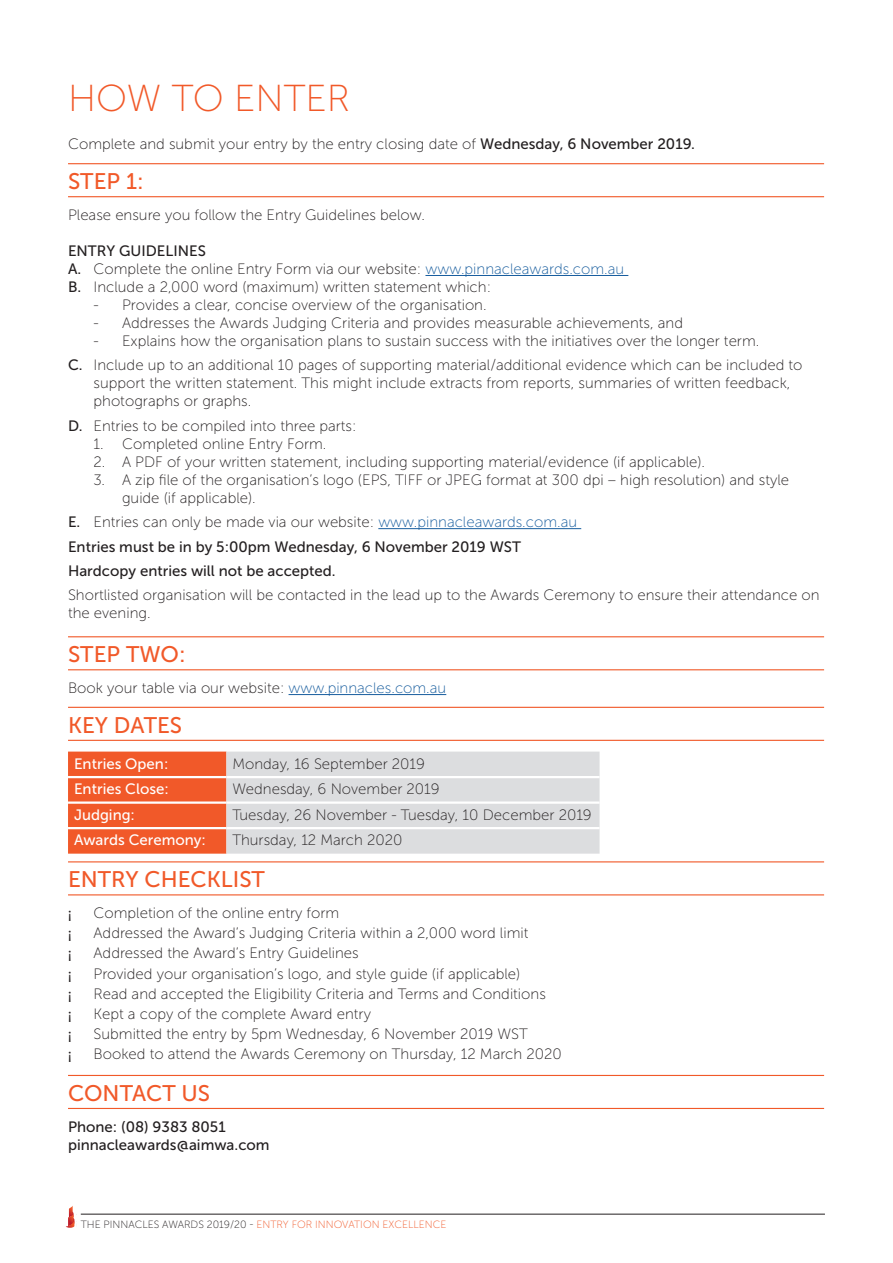
<style>
.page{position:relative;width:893px;height:1263px;background:#fff}
.page>*{position:absolute;margin:0;border:0;box-sizing:border-box;transform-origin:0 0}
.Main_heading_style{font:37.5px "Museo Sans 100";color:#f15929}
.Sub_Headings{font:22.5px "Museo Sans 500";color:#f15929}
.Main_body_copy{font:15px/18px "Museo Sans 100";color:#231f20}
.Main_body_copy-2{font:15px "Museo Sans 500";color:#231f20}
.Main_body_copy-3{font:15px "Museo Sans 500";color:#fff}
.t1{font:15px "Myriad Pro";color:#231f20}
.t2{font:10.5px "Museo Sans 100";color:#f15929}
.s1{font-family:"Museo Sans 500"}
.s2{color:#175d9e}
.s3{color:#231f20}
</style>
<div class="page">
<svg style="left:66px;top:1206px;width:8px;height:22px"></svg>
<hr style="left:81px;top:1214px;width:744px;height:1px;background:#231f20">
<hr style="left:68px;top:196px;width:756px;height:1px;background:#f15929">
<hr style="left:425px;top:275px;width:203px;height:1px;background:#175d9e">
<hr style="left:378px;top:528px;width:203px;height:1px;background:#175d9e">
<hr style="left:68px;top:669px;width:756px;height:1px;background:#f15929">
<hr style="left:289px;top:694px;width:157px;height:1px;background:#175d9e">
<hr style="left:68px;top:740px;width:756px;height:1px;background:#f15929">
<hr style="left:68px;top:894px;width:756px;height:1px;background:#f15929">
<hr style="left:68px;top:1108px;width:756px;height:1px;background:#f15929">
<hr style="left:68px;top:163px;width:756px;height:1px;background:#f15929">
<hr style="left:68px;top:636px;width:756px;height:1px;background:#f15929">
<hr style="left:68px;top:707px;width:756px;height:1px;background:#f15929">
<svg style="left:68px;top:751px;width:532px;height:103px;background:#e2b6a9"></svg>
<hr style="left:68px;top:776px;width:158px;height:2px;background:#fff">
<hr style="left:226px;top:776px;width:374px;height:2px;background:#fff">
<hr style="left:68px;top:801px;width:158px;height:3px;background:#fff">
<hr style="left:226px;top:801px;width:374px;height:3px;background:#fff">
<hr style="left:68px;top:827px;width:158px;height:2px;background:#fff">
<hr style="left:226px;top:827px;width:374px;height:2px;background:#fff">
<hr style="left:68px;top:861px;width:756px;height:1px;background:#f15929">
<hr style="left:68px;top:1075px;width:756px;height:1px;background:#f15929">
<p class="Main_heading_style" style="left:68px;top:78px;width:284px">HOW TO ENTER</p>
<p class="Main_body_copy" style="left:68px;top:135px;width:628px">Complete and submit your entry by the entry closing date of <span class="s1">Wednesday, 6 November 2019.</span></p>
<p class="Sub_Headings" style="left:68px;top:169px;width:77px">STEP 1:</p>
<p class="Main_body_copy" style="left:68px;top:206px;width:358px">Please ensure you follow the Entry Guidelines below.</p>
<p class="Main_body_copy-2" style="left:68px;top:243px;width:139px">ENTRY GUIDELINES</p>
<p class="Main_body_copy" style="left:68px;top:260px;width:558px"><span class="s1">A.</span> Complete the online Entry Form via our website: <span class="s2">www.pinnacleawards.com.au<br></span><span class="s1">B.</span> Include a 2,000 word (maximum) written statement which:</p>
<p class="Main_body_copy" style="left:94px;top:296px;width:395px">- Provides a clear, concise overview of the organisation.</p>
<p class="Main_body_copy" style="left:94px;top:314px;width:591px">- Addresses the Awards Judging Criteria and provides measurable achievements, and</p>
<p class="Main_body_copy" style="left:94px;top:332px;width:667px">- Explains how the organisation plans to sustain success with the initiatives over the longer term.</p>
<p class="Main_body_copy" style="left:94px;top:356px;width:710px;text-indent:-26px"><span class="s1">C.</span> Include up to an additional 10 pages of supporting material/additional evidence which can be included to support the written statement. This might include extracts from reports, summaries of written feedback, photographs or graphs.</p>
<p class="Main_body_copy" style="left:68px;top:417px;width:290px"><span class="s1">D.</span> Entries to be compiled into three parts:</p>
<p class="Main_body_copy" style="left:94px;top:435px;width:234px">1. Completed online Entry Form.</p>
<p class="Main_body_copy" style="left:94px;top:453px;width:613px">2. A PDF of your written statement, including supporting material/evidence (if applicable).</p>
<p class="Main_body_copy" style="left:122px;top:471px;width:669px;text-indent:-28px">3. A zip file of the organisation’s logo (EPS, TIFF or JPEG format at 300 dpi – high resolution) and style guide (if applicable).</p>
<p class="Main_body_copy" style="left:68px;top:513px;width:511px"><span class="s1">E.</span> Entries can only be made via our website: <span class="s2">www.pinnacleawards.com.au</span></p>
<p class="Main_body_copy-2" style="left:68px;top:538px;width:454px">Entries must be in by 5:00pm Wednesday, 6 November 2019 WST</p>
<p class="Main_body_copy-2" style="left:68px;top:562px;width:269px">Hardcopy entries will not be accepted.</p>
<p class="Main_body_copy" style="left:68px;top:586px;width:753px">Shortlisted organisation will be contacted in the lead up to the Awards Ceremony to ensure their attendance on the evening.</p>
<p class="Sub_Headings" style="left:68px;top:642px;width:119px">STEP TWO:</p>
<p class="Main_body_copy" style="left:68px;top:679px;width:380px">Book your table via our website: <span class="s2">www.pinnacles.com.au</span></p>
<p class="Sub_Headings" style="left:68px;top:713px;width:116px">KEY DATES</p>
<p class="Main_body_copy-3" style="left:74px;top:755px;width:96px">Entries Open:</p>
<p class="Main_body_copy" style="left:232px;top:755px;width:194px">Monday, 16 September 2019</p>
<p class="Main_body_copy-3" style="left:74px;top:781px;width:96px">Entries Close:</p>
<p class="Main_body_copy" style="left:232px;top:780px;width:209px">Wednesday, 6 November 2019</p>
<p class="Main_body_copy-3" style="left:74px;top:806px;width:62px">Judging:</p>
<p class="Main_body_copy" style="left:232px;top:806px;width:361px">Tuesday, 26 November - Tuesday, 10 December 2019</p>
<p class="Main_body_copy-3" style="left:74px;top:832px;width:133px">Awards Ceremony:</p>
<p class="Main_body_copy" style="left:232px;top:831px;width:171px">Thursday, 12 March 2020</p>
<p class="Sub_Headings" style="left:68px;top:867px;width:198px">ENTRY CHECKLIST</p>
<p class="t1" style="left:68px;top:904px;width:5px">`</p>
<p class="Main_body_copy" style="left:94px;top:904px;width:247px">Completion of the online entry form</p>
<p class="t1" style="left:68px;top:924px;width:5px">`</p>
<p class="Main_body_copy" style="left:94px;top:924px;width:436px">Addressed the Award’s Judging Criteria within a 2,000 word limit</p>
<p class="t1" style="left:68px;top:944px;width:5px">`</p>
<p class="Main_body_copy" style="left:94px;top:944px;width:267px">Addressed the Award’s Entry Guidelines</p>
<p class="t1" style="left:68px;top:964px;width:5px">`</p>
<p class="Main_body_copy" style="left:94px;top:964px;width:428px">Provided your organisation’s logo, and style guide (if applicable)</p>
<p class="t1" style="left:68px;top:984px;width:5px">`</p>
<p class="Main_body_copy" style="left:94px;top:985px;width:454px">Read and accepted the Eligibility Criteria and Terms and Conditions</p>
<p class="t1" style="left:68px;top:1004px;width:5px">`</p>
<p class="Main_body_copy" style="left:94px;top:1005px;width:279px">Kept a copy of the complete Award entry</p>
<p class="t1" style="left:68px;top:1025px;width:5px">`</p>
<p class="Main_body_copy" style="left:94px;top:1025px;width:436px">Submitted the entry by 5pm Wednesday, 6 November 2019 WST</p>
<p class="t1" style="left:68px;top:1045px;width:5px">`</p>
<p class="Main_body_copy" style="left:94px;top:1045px;width:470px">Booked to attend the Awards Ceremony on Thursday, 12 March 2020</p>
<p class="Sub_Headings" style="left:68px;top:1081px;width:144px">CONTACT US</p>
<p class="Main_body_copy-2" style="left:68px;top:1118px;width:159px">Phone: (08) 9383 8051</p>
<p class="Main_body_copy-2" style="left:68px;top:1136px;width:203px">pinnacleawards@aimwa.com</p>
<p class="t2" style="left:81px;top:1219px;width:367px"><span class="s3">THE PINNACLES AWARDS 2019/20 -</span> ENTRY FOR INNOVATION EXCELLENCE</p>
</div>
